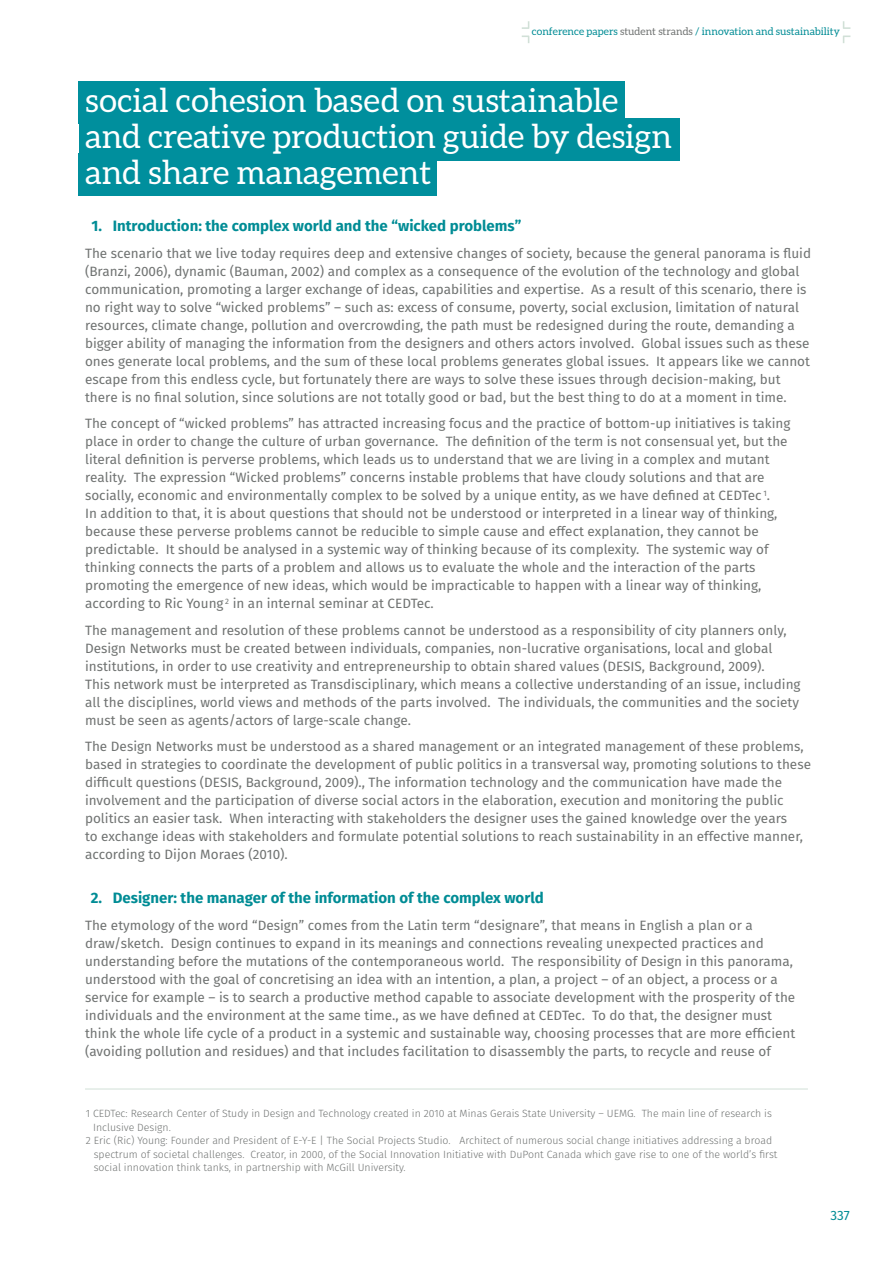
<style>
.page{position:relative;width:893px;height:1263px;background:#fff}
.page>*{position:absolute;margin:0;border:0;box-sizing:border-box;transform-origin:0 0}
.t1{font:33px/36px "Aleo";color:#fff}
.t2{font:700 15px "Fira Sans";color:#008c95}
.t3{font:13.5px/18px "Fira Sans";color:#707372}
.t4{font:13.5px "Fira Sans";color:#008c95}
.t5{font:300 10.5px "Fira Sans";color:#707372}
.t6{font:10.5px "Aleo";color:#008c95}
.s1{color:#707372}
</style>
<div class="page">
<svg style="left:843px;top:21px;width:7px;height:8px"></svg>
<svg style="left:522px;top:36px;width:7px;height:7px"></svg>
<svg style="left:843px;top:36px;width:7px;height:7px"></svg>
<svg style="left:522px;top:21px;width:7px;height:8px"></svg>
<div style="left:79px;top:118px;width:600px;height:43px;background:#008f9d"></div>
<div style="left:79px;top:81px;width:546px;height:42px;background:#008f9d"></div>
<div style="left:79px;top:153px;width:358px;height:43px;background:#008f9d"></div>
<hr style="left:85px;top:1089px;width:723px;height:1px;background:#d1e0d7">
<p class="t6" style="left:532px;top:25px;width:310px">conference papers <span class="s1">student strands</span> / innovation and sustainability</p>
<h1 class="t1" style="left:85px;top:81px;width:589px">social cohesion based on sustainable and creative production guide by design and share management</h1>
<p class="t2" style="left:91px;top:214px;width:431px">1. Introduction: the complex world and the “wicked problems”</p>
<p class="t3" style="left:85px;top:244px;width:728px">The scenario that we live today requires deep and extensive changes of society, because the general panorama is fluid (Branzi, 2006), dynamic (Bauman, 2002) and complex as a consequence of the evolution of the technology and global communication, promoting a larger exchange of ideas, capabilities and expertise. As a result of this scenario, there is no right way to solve “wicked problems” – such as: excess of consume, poverty, social exclusion, limitation of natural resources, climate change, pollution and overcrowding, the path must be redesigned during the route, demanding a bigger ability of managing the information from the designers and others actors involved. Global issues such as these ones generate local problems, and the sum of these local problems generates global issues. It appears like we cannot escape from this endless cycle, but fortunately there are ways to solve these issues through decision-making, but there is no final solution, since solutions are not totally good or bad, but the best thing to do at a moment in time.</p>
<p class="t3" style="left:85px;top:414px;width:707px">The concept of “wicked problems” has attracted increasing focus and the practice of bottom-up initiatives is taking place in order to change the culture of urban governance. The definition of the term is not consensual yet, but the literal definition is perverse problems, which leads us to understand that we are living in a complex and mutant reality. The expression “Wicked problems” concerns instable problems that have cloudy solutions and that are socially, economic and environmentally complex to be solved by a unique entity, as we have defined at CEDTec <sup>1</sup>.<br>In addition to that, it is about questions that should not be understood or interpreted in a linear way of thinking, because these perverse problems cannot be reducible to simple cause and effect explanation, they cannot be predictable. It should be analysed in a systemic way of thinking because of its complexity. The systemic way of thinking connects the parts of a problem and allows us to evaluate the whole and the interaction of the parts promoting the emergence of new ideas, which would be impracticable to happen with a linear way of thinking, according to Ric Young <sup>2</sup> in an internal seminar at CEDTec.</p>
<p class="t3" style="left:85px;top:621px;width:717px">The management and resolution of these problems cannot be understood as a responsibility of city planners only, Design Networks must be created between individuals, companies, non-lucrative organisations, local and global institutions, in order to use creativity and entrepreneurship to obtain shared values (DESIS, Background, 2009).<br>This network must be interpreted as Transdisciplinary, which means a collective understanding of an issue, including all the disciplines, world views and methods of the parts involved. The individuals, the communities and the society must be seen as agents/actors of large-scale change.</p>
<p class="t3" style="left:85px;top:737px;width:727px">The Design Networks must be understood as a shared management or an integrated management of these problems, based in strategies to coordinate the development of public politics in a transversal way, promoting solutions to these difficult questions (DESIS, Background, 2009)., The information technology and the communication have made the involvement and the participation of diverse social actors in the elaboration, execution and monitoring the public politics an easier task. When interacting with stakeholders the designer uses the gained knowledge over the years<br>to exchange ideas with stakeholders and formulate potential solutions to reach sustainability in an effective manner, according to Dijon Moraes (2010).</p>
<p class="t2" style="left:91px;top:885px;width:454px">2. Designer: the manager of the information of the complex world</p>
<p class="t3" style="left:85px;top:915px;width:712px">The etymology of the word “Design” comes from the Latin term “designare”, that means in English a plan or a draw/sketch. Design continues to expand in its meanings and connections revealing unexpected practices and understanding before the mutations of the contemporaneous world. The responsibility of Design in this panorama, understood with the goal of concretising an idea with an intention, a plan, a project – of an object, a process or a service for example – is to search a productive method capable to associate development with the prosperity of the individuals and the environment at the same time., as we have defined at CEDTec. To do that, the designer must think the whole life cycle of a product in a systemic and sustainable way, choosing processes that are more efficient (avoiding pollution and residues) and that includes facilitation to disassembly the parts, to recycle and reuse of</p>
<p class="t5" style="left:86px;top:1106px;width:688px">1 CEDTec: Research Center of Study in Design and Technology created in 2010 at Minas Gerais State University – UEMG. The main line of research is</p>
<p class="t5" style="left:93px;top:1120px;width:79px">Inclusive Design.</p>
<p class="t5" style="left:86px;top:1133px;width:688px">2 Eric (Ric) Young: Founder and President of E-Y-E | The Social Projects Studio. Architect of numerous social change initiatives addressing a broad</p>
<p class="t5" style="left:94px;top:1147px;width:685px">spectrum of societal challenges. Creator, in 2000, of the Social Innovation Initiative with DuPont Canada which gave rise to one of the world’s first</p>
<p class="t5" style="left:94px;top:1160px;width:313px">social innovation think tanks, in partnership with McGill University.</p>
<p class="t4" style="left:830px;top:1205px;width:21px">337</p>
</div>
